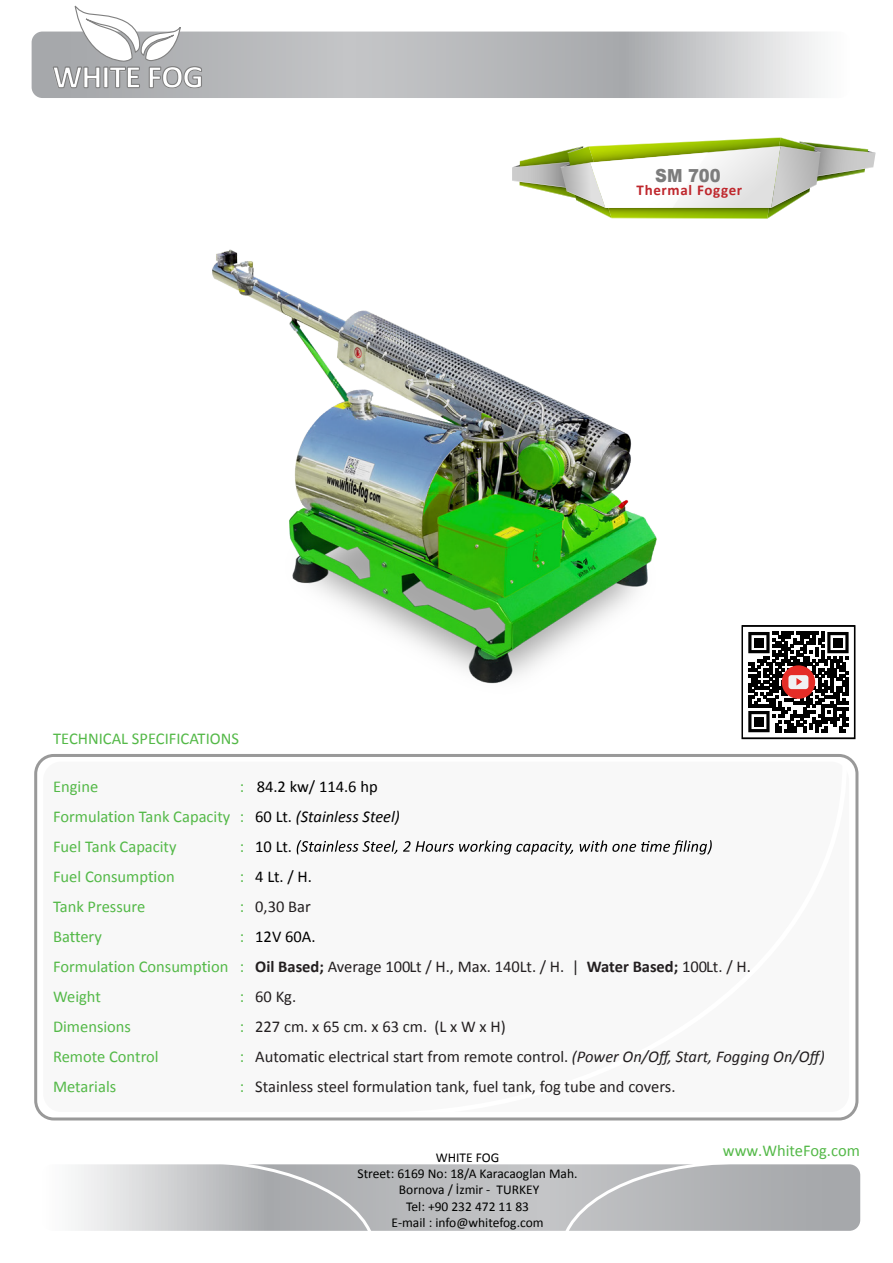
<style>
.page{position:relative;width:893px;height:1263px;background:#fff}
.page>*{position:absolute;margin:0;border:0;box-sizing:border-box;transform-origin:0 0}
.t1{font:700 32.7px "Calibri";letter-spacing:-.02em;color:#fff}
.t2{font:900 18px "Arial";color:#7c7c7c;scale:.91 1}
.t3{font:16.5px/30px "Calibri";color:#231f20}
.t4{font:16.5px/30px "Calibri";color:#54b948}
.t5{font:16.5px/30px "Calibri";color:#000}
.t6{font:700 15px "Calibri";letter-spacing:.045em;color:#bf272d}
.t7{font:13.5px/16.2px "Calibri";color:#000100;text-align:center}
.s1{font-family:"Myriad Pro"}
.s2{font-style:italic}
.s3{color:#000}
.s4{font-weight:700}
</style>
<div class="page">
<img style="left:212px;top:249px;width:580px;height:491px">
<div style="left:43px;top:761px;width:806px;height:351px;background:#f8f8f8;border-radius:18px"></div>
<div style="left:34px;top:754px;width:824px;height:366px;border:3px solid #999;border-radius:18px"></div>
<svg style="left:371px;top:759px;width:478px;height:360px"></svg>
<svg style="left:75px;top:1164px;width:785px;height:67px;background:#c1c2c4"></svg>
<svg style="left:193px;top:1164px;width:185px;height:67px;background:#b4b6b8"></svg>
<svg style="left:559px;top:1164px;width:184px;height:67px;background:#babcbe"></svg>
<svg style="left:32px;top:32px;width:786px;height:66px;background:#bebfc1"></svg>
<svg style="left:52px;top:6px;width:151px;height:88px"></svg>
<svg style="left:297px;top:840px;width:415px;height:14px"></svg>
<svg style="left:512px;top:137px;width:364px;height:82px"></svg>
<div style="left:741px;top:625px;width:114px;height:114px;border:2px solid #000"></div>
<svg style="left:748px;top:632px;width:101px;height:100px"></svg>
<h1 class="t1" style="left:53px;top:54px;width:152px">WHITE FOG</h1>
<p class="t4" style="left:53px;top:723px;width:187px">TECHNICAL SPECIFICATIONS</p>
<p class="t2" style="left:655px;top:162px;width:74px">SM 700</p>
<p class="t6" style="left:637px;top:179px;width:107px">Thermal Fogger</p>
<p class="t4" style="left:53px;top:771px;width:179px">Engine<br>Formula<span class="s1">ti</span>on Tank Capacity<br>Fuel Tank Capacity<br>Fuel Consump<span class="s1">ti</span>on<br>Tank Pressure<br>Ba<span class="s1">tt</span>ery<br>Formula<span class="s1">ti</span>on Consump<span class="s1">ti</span>on<br>Weight<br>Dimensions<br>Remote Control<br>Metarials</p>
<p class="t5" style="left:255px;top:771px;width:146px">84.2 kw/ 114.6 hp<br>60 Lt. <span class="s2">(Stainless Steel)<br></span>10 Lt.<br>4 Lt. / H.</p>
<p class="t4" style="left:240px;top:771px;width:6px;text-align:justify">: : : : : : : : : : :</p>
<p class="t3" style="left:255px;top:891px;width:57px">0,30 Bar</p>
<p class="t3" style="left:255px;top:921px;width:571px"><span class="s3">12V 60A.<br></span><span class="s4">Oil Based;</span> Average 100 Lt / H., M ax. 140 Lt. / H. | <span class="s4">Water Based;</span> 100 Lt. / H.<br>60 Kg.<br>227 cm. x 65 cm. x 63 cm. (L x W x H)<br>Automa<span class="s1">ti</span>c electrical start from remote control. <span class="s2">(Power On/Off, Start, Fogging On/Off)<br></span>Stainless steel formula<span class="s1">ti</span>on tank, fuel tank, fog tube and covers.</p>
<p class="t7" style="left:436px;top:1149px;width:65px">WHITE FOG</p>
<p class="t4" style="left:723px;top:1135px;width:138px">www.WhiteFog.com</p>
<p class="t7" style="left:358px;top:1165px;width:221px">Street: 6169 No: 18/A Karacaoglan Mah.<br>Bornova / İzmir - TURKEY<br>Tel: +90 232 472 11 83<br>E-mail : info@whitefog.com</p>
</div>
